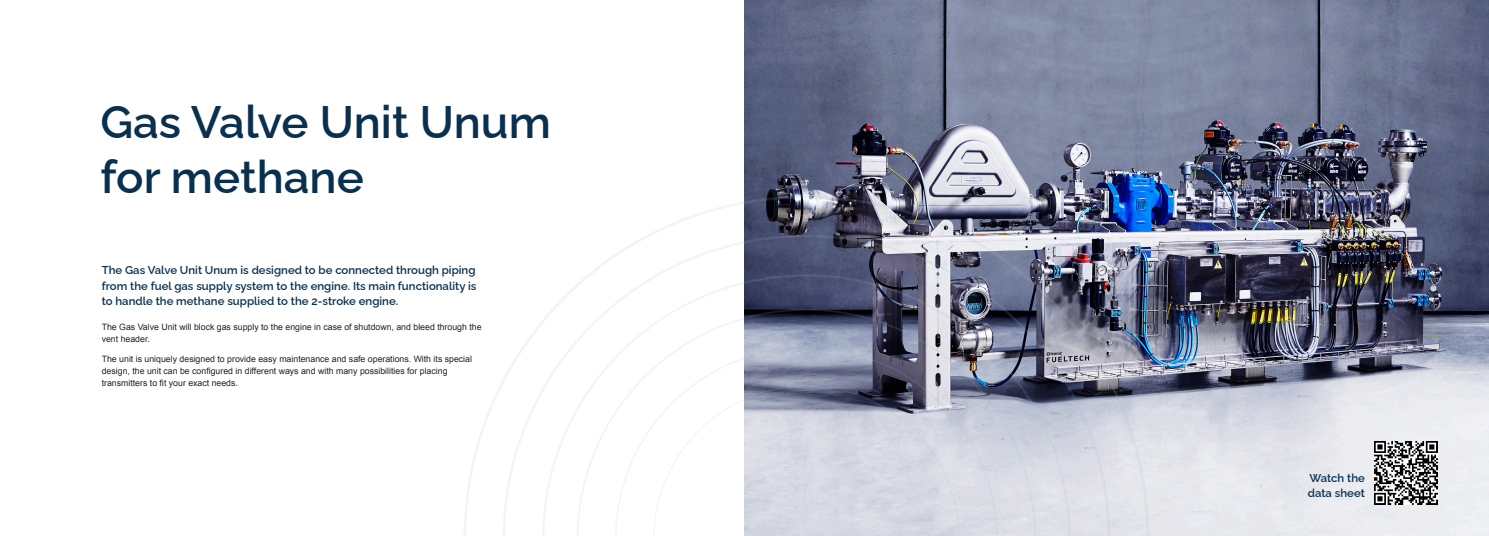
<style>
.page{position:relative;width:1489px;height:536px;background:#fff}
.page>*{position:absolute;margin:0;border:0;box-sizing:border-box;transform-origin:0 0}
.Overskrift{font:600 45.5px/54.2px "Raleway";color:#09304f}
.Mellem_NY_2{font:600 11.38px/15.3px "Raleway";color:#09304f;text-align:justify}
.Mellem_NY{font:600 11.38px/14.9px "Raleway";color:#09304f}
.Brødtekst{font:8.75px/12.2px "Arial";color:#231f20}
</style>
<div class="page">
<img style="left:744px;top:0;width:744px;height:536px">
<svg style="left:464px;top:196px;width:685px;height:340px"></svg>
<img style="left:1374px;top:441px;width:62px;height:63px">
<p class="Overskrift" style="left:100px;top:90px;width:452px">Gas Valve Unit Unum for methane</p>
<p class="Mellem_NY_2" style="left:102px;top:261px;width:376px">The Gas Valve Unit Unum is designed to be connected through piping from the fuel gas supply system to the engine. Its main functionality is to handle the methane supplied to the 2-stroke engine.</p>
<p class="Brødtekst" style="left:102px;top:320px;width:381px">The Gas Valve Unit will block gas supply to the engine in case of shutdown, and bleed through the vent header.</p>
<p class="Brødtekst" style="left:102px;top:352px;width:372px">The unit is uniquely designed to provide easy maintenance and safe operations. With its special design, the unit can be configured in different ways and with many possibilities for placing transmitters to fit your exact needs.</p>
<p class="Mellem_NY" style="left:1307px;top:469px;width:59px">Watch the data sheet</p>
</div>
